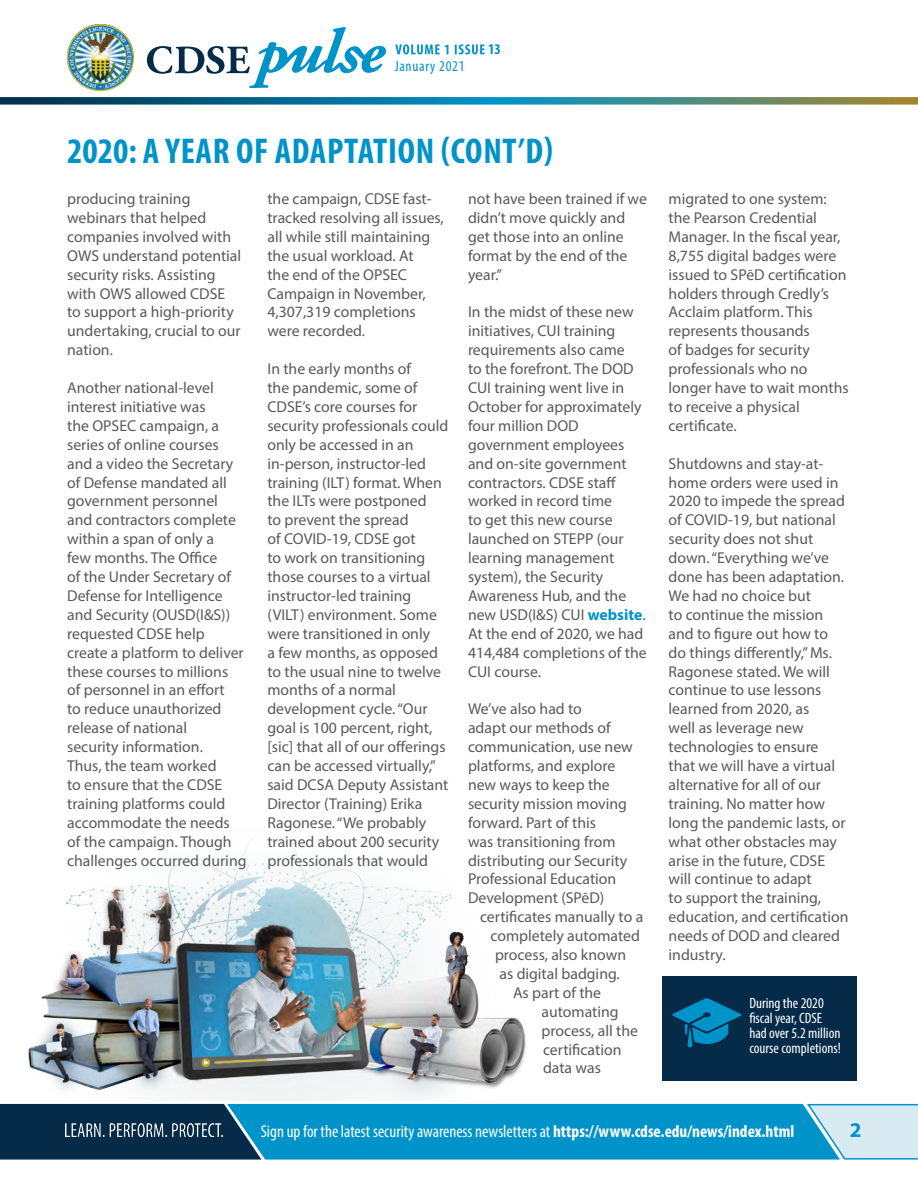
<style>
.page{position:relative;width:918px;height:1188px;background:#fff}
.page>*{position:absolute;margin:0;border:0;box-sizing:border-box;transform-origin:0 0}
.t1{font:700 condensed 36px "Myriad Pro";letter-spacing:.02em;color:#0093c9}
.t2{font:700 21px "Myriad Pro";color:#0093c9}
.t3{font:condensed 17.25px "Myriad Pro";color:#fff}
.t4{font:15.75px/18.9px "Myriad Pro";color:#58595b}
.t5{font:condensed 15px/15px "Myriad Pro";color:#fff}
.t6{font:condensed 15px "Myriad Pro";letter-spacing:.05em;color:#0093c9}
.t7{font:700 condensed 15px "Myriad Pro";color:#0093c9}
.s1{font-weight:700;color:#0093c9}
.s2{font-weight:700}
</style>
<div class="page">
<svg style="left:0;top:1103px;width:918px;height:57px;background:#1e87b1"></svg>
<img style="left:65px;top:1124px;width:157px;height:13px">
<img style="left:67px;top:24px;width:67px;height:67px">
<svg style="left:147px;top:26px;width:240px;height:61px"></svg>
<svg style="left:395px;top:44px;width:90px;height:10px"></svg>
<img style="left:28px;top:839px;width:498px;height:262px">
<svg style="left:0;top:97px;width:918px;height:8px;background:#347c88"></svg>
<div style="left:663px;top:976px;width:194px;height:105px;background:#052b48"></div>
<svg style="left:672px;top:998px;width:70px;height:49px"></svg>
<p class="t6" style="left:395px;top:57px;width:71px">January 2021</p>
<p class="t7" style="left:488px;top:40px;width:14px">13</p>
<h1 class="t1" style="left:67px;top:129px;width:488px">2020: A YEAR OF ADAPTATION (CONT’D)</h1>
<p class="t4" style="left:67px;top:189px;width:176px">producing training webinars that helped companies involved with<br>OWS understand potential security risks. Assisting with OWS allowed CDSE to support a high-priority undertaking, crucial to our nation.</p>
<p class="t4" style="left:67px;top:378px;width:181px">Another national-level interest initiative was<br>the OPSEC campaign, a series of online courses and a video the Secretary of Defense mandated all government personnel and contractors complete within a span of only a<br>few months. The Ofce<br>of the Under Secretary of<br>Defense for Intelligence and Security (OUSD(I&amp;S)) requested CDSE help create a platform to deliver these courses to millions<br>of personnel in an efort<br>to reduce unauthorized release of national<br>security information.<br>Thus, the team worked<br>to ensure that the CDSE training platforms could accommodate the needs of the campaign. Though challenges occurred during</p>
<p class="t4" style="left:267px;top:189px;width:178px">the campaign, CDSE fast&shy;tracked resolving all issues, all while still maintaining the usual workload. At<br>the end of the OPSEC<br>Campaign in November,<br>4,307,319 completions were recorded.</p>
<p class="t4" style="left:267px;top:359px;width:183px">In the early months of<br>the pandemic, some of<br>CDSE’s core courses for security professionals could only be accessed in an in-person, instructor-led training (ILT) format. When the ILTs were postponed<br>to prevent the spread<br>of COVID-19, CDSE got<br>to work on transitioning those courses to a virtual instructor-led training (VILT) environment. Some were transitioned in only<br>a few months, as opposed to the usual nine to twelve months of a normal development cycle. “Our goal is 100 percent, right, [sic] that all of our oferings can be accessed virtually,” said DCSA Deputy Assistant<br>Director (Training) Erika<br>Ragonese. “We probably trained about 200 security professionals that would</p>
<p class="t4" style="left:468px;top:189px;width:180px">not have been trained if we didn’t move quickly and get those into an online format by the end of the year.”</p>
<p class="t4" style="left:468px;top:302px;width:180px">In the midst of these new initiatives, CUI training requirements also came<br>to the forefront. The DOD<br>CUI training went live in<br>October for approximately four million DOD government employees and on-site government contractors. CDSE staf worked in record time<br>to get this new course launched on STEPP (our learning management system), the Security<br>Awareness Hub, and the new USD(I&amp;S) CUI <span class="s1">website</span>.<br>At the end of 2020, we had<br>414,484 completions of the<br>CUI course.</p>
<p class="t4" style="left:468px;top:699px;width:166px">We’ve also had to<br>adapt our methods of communication, use new platforms, and explore new ways to keep the security mission moving forward. Part of this<br>was transitioning from distributing our Security<br>Professional Education<br>Development (SPēD)</p>
<p class="t4" style="left:480px;top:907px;width:165px">certifcates manually to a</p>
<p class="t4" style="left:491px;top:926px;width:151px">completely automated</p>
<p class="t4" style="left:495px;top:945px;width:133px">process, also known</p>
<p class="t4" style="left:500px;top:964px;width:122px">as digital badging.</p>
<p class="t4" style="left:513px;top:983px;width:90px">As part of the</p>
<p class="t4" style="left:542px;top:1002px;width:79px">automating</p>
<p class="t4" style="left:542px;top:1021px;width:98px">process, all the</p>
<p class="t4" style="left:543px;top:1040px;width:80px">certifcation</p>
<p class="t4" style="left:543px;top:1058px;width:59px">data was</p>
<p class="t4" style="left:669px;top:189px;width:182px">migrated to one system: the Pearson Credential<br>Manager. In the fscal year,<br>8,755 digital badges were issued to SPēD certifcation holders through Credly’s<br>Acclaim platform. This represents thousands<br>of badges for security professionals who no longer have to wait months to receive a physical certifcate.</p>
<p class="t4" style="left:669px;top:454px;width:181px">Shutdowns and stay-at&shy;home orders were used in<br>2020 to impede the spread of COVID-19, but national security does not shut down. “Everything we’ve done has been adaptation.<br>We had no choice but<br>to continue the mission and to fgure out how to do things diferently,” Ms.<br>Ragonese stated. We will continue to use lessons learned from 2020, as<br>well as leverage new technologies to ensure that we will have a virtual alternative for all of our training. No matter how long the pandemic lasts, or what other obstacles may arise in the future, CDSE will continue to adapt<br>to support the training, education, and certifcation needs of DOD and cleared industry.</p>
<p class="t5" style="left:749px;top:995px;width:93px">During the 2020 fscal year, CDSE had over 5.2 million course completions!</p>
<p class="t3" style="left:261px;top:1121px;width:535px">Sign up for the latest security awareness newsletters at <span class="s2">https://www.cdse.edu/news/index.html</span></p>
<h2 class="t2" style="left:850px;top:1116px;width:13px">2</h2>
</div>
